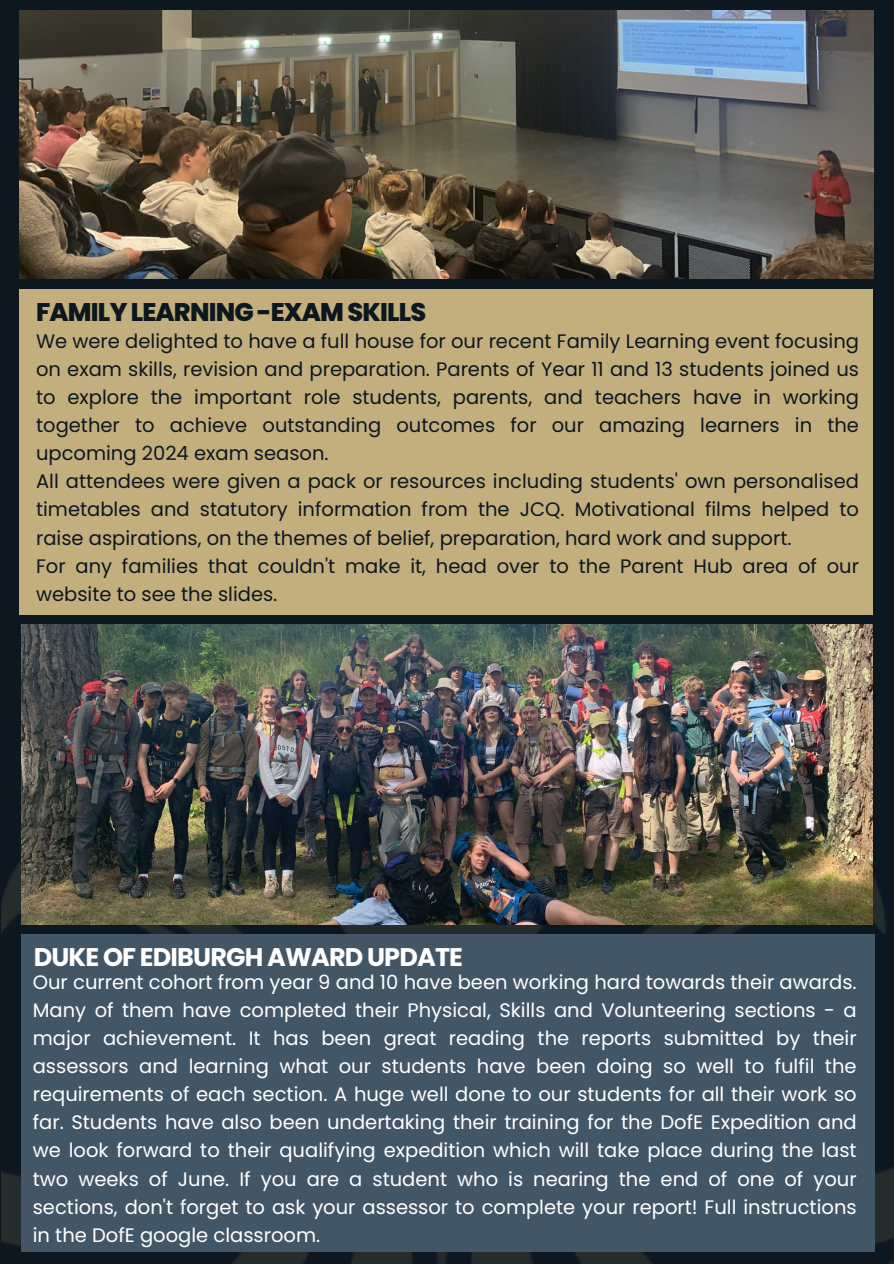
<style>
.page{position:relative;width:894px;height:1264px;background:#fff}
.page>*{position:absolute;margin:0;border:0;box-sizing:border-box;transform-origin:0 0}
.t1{font:700 25.5px "Poppins";letter-spacing:-.035em;color:#fff}
.t2{font:800 25.5px "Poppins";letter-spacing:-.035em;color:#0d1720}
.t3{font:19.5px/28.2px "Poppins";color:#fff;text-align:justify}
.t4{font:19.5px/28.2px "Poppins";color:#0d1720;text-align:justify}
</style>
<div class="page">
<div style="left:0;top:0;width:893px;height:1263px;background:#0d1720"></div>
<img style="left:2px;top:718px;width:891px;height:545px">
<div style="left:21px;top:934px;width:853px;height:317px;background:#435666"></div>
<div style="left:19px;top:289px;width:853px;height:325px;background:#c2af7d"></div>
<img style="left:19px;top:11px;width:854px;height:268px">
<img style="left:21px;top:625px;width:851px;height:299px">
<h1 class="t2" style="left:36px;top:294px;width:391px">FAMILY LEARNING -EXAM SKILLS</h1>
<p class="t4" style="left:36px;top:326px;width:824px">We were delighted to have a full house for our recent Family Learning event focusing on exam skills, revision and preparation. Parents of Year 11 and 13 students joined us to explore the important role students, parents, and teachers have in working together to achieve outstanding outcomes for our amazing learners in the upcoming 2024 exam season.</p>
<p class="t4" style="left:36px;top:467px;width:824px">All attendees were given a pack or resources including students' own personalised timetables and statutory information from the JCQ. Motivational films helped to raise aspirations, on the themes of belief, preparation, hard work and support.</p>
<p class="t4" style="left:36px;top:551px;width:824px">For any families that couldn't make it, head over to the Parent Hub area of our website to see the slides.</p>
<p class="t1" style="left:34px;top:938px;width:430px">DUKE OF EDIBURGH AWARD UPDATE</p>
<p class="t3" style="left:33px;top:967px;width:825px">Our current cohort from year 9 and 10 have been working hard towards their awards.<br>Many of them have completed their Physical, Skills and Volunteering sections - a major achievement. It has been great reading the reports submitted by their assessors and learning what our students have been doing so well to fulfil the requirements of each section. A huge well done to our students for all their work so far. Students have also been undertaking their training for the DofE Expedition and we look forward to their qualifying expedition which will take place during the last two weeks of June. If you are a student who is nearing the end of one of your sections, don't forget to ask your assessor to complete your report! Full instructions in the DofE google classroom.</p>
</div>
